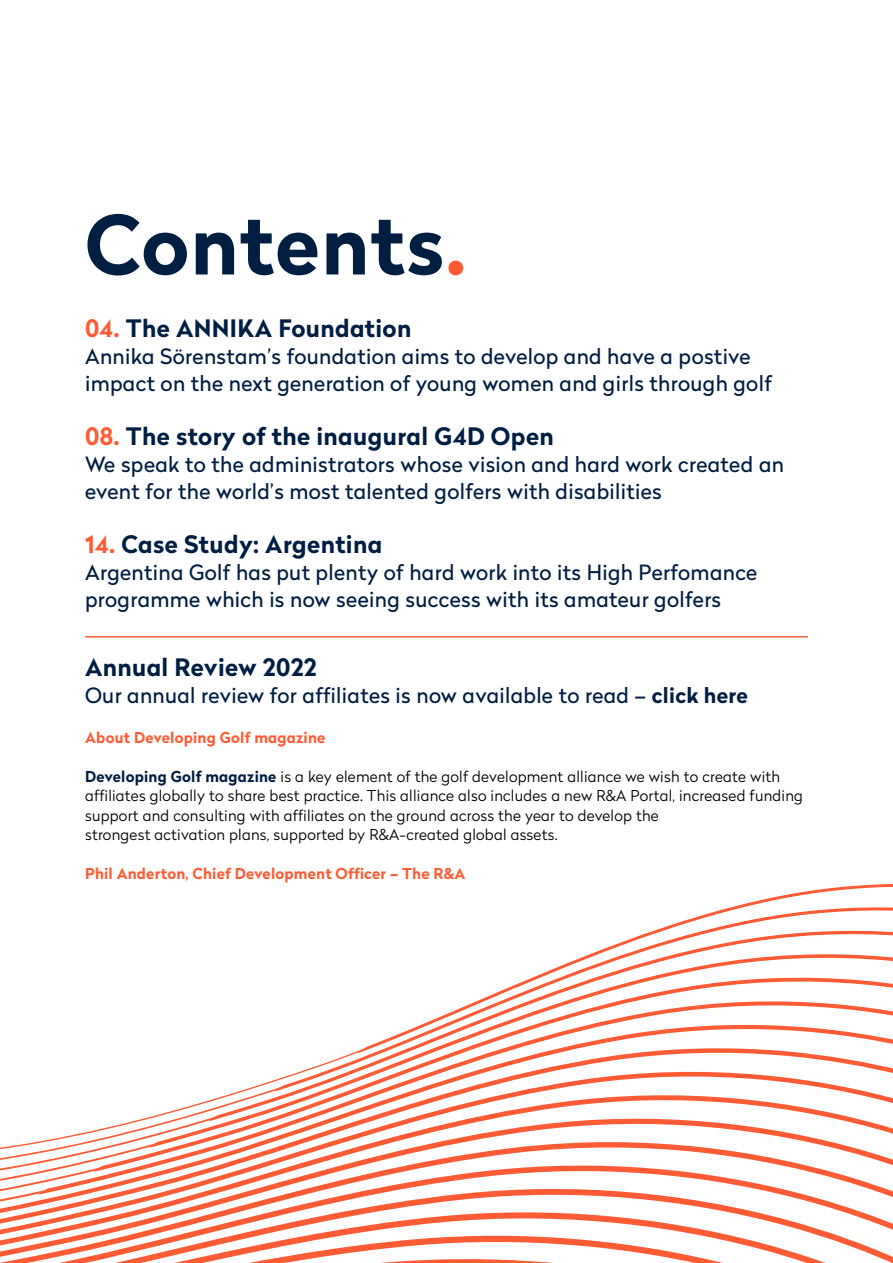
<style>
.page{position:relative;width:893px;height:1263px;background:#fff}
.page>*{position:absolute;margin:0;border:0;box-sizing:border-box;transform-origin:0 0}
.t1{font:700 81px "Radikal W03";letter-spacing:.015em;color:#001e42}
.t2{font:700 24px "Radikal W03";letter-spacing:.015em;color:#001e42}
.t3{font:21px/27px "Radikal W03";letter-spacing:.015em;color:#001e42}
.t4{font:300 15px/19.5px "Radikal W03";letter-spacing:.015em;color:#000}
.t5{font:700 15px "Radikal W03";letter-spacing:.015em;color:#ff5c36}
.s1{color:#ff5c36}
.s2{font-weight:700}
.s3{font-weight:700;color:#001e42}
</style>
<div class="page">
<svg style="left:0;top:884px;width:893px;height:379px"></svg>
<hr style="left:85px;top:636px;width:723px;height:1px;background:#ff5c36">
<h1 class="t1" style="left:85px;top:186px;width:383px">Contents<span class="s1">.</span></h1>
<p class="t2" style="left:85px;top:310px;width:328px"><span class="s1">04.</span> The ANNIKA Foundation</p>
<p class="t3" style="left:85px;top:342px;width:688px">Annika Sörenstam’s foundation aims to develop and have a postive impact on the next generation of young women and girls through golf</p>
<p class="t2" style="left:85px;top:418px;width:470px"><span class="s1">08.</span> The story of the inaugural G4D Open</p>
<p class="t3" style="left:85px;top:450px;width:700px">We speak to the administrators whose vision and hard work created an event for the world’s most talented golfers with disabilities</p>
<p class="t2" style="left:85px;top:526px;width:299px"><span class="s1">14.</span> Case Study: Argentina</p>
<p class="t3" style="left:85px;top:558px;width:674px">Argentina Golf has put plenty of hard work into its High Perfomance programme which is now seeing success with its amateur golfers</p>
<p class="t2" style="left:85px;top:650px;width:233px">Annual Review 2022</p>
<p class="t3" style="left:85px;top:681px;width:665px">Our annual review for affiliates is now available to read – <span class="s2">click here</span></p>
<p class="t5" style="left:85px;top:726px;width:242px">About Developing Golf magazine</p>
<p class="t4" style="left:85px;top:766px;width:719px"><span class="s3">Developing Golf magazine</span> is a key element of the golf development alliance we wish to create with affiliates globally to share best practice. This alliance also includes a new R&amp;A Portal, increased funding support and consulting with affiliates on the ground across the year to develop the<br>strongest activation plans, supported by R&amp;A-created global assets.</p>
<p class="t5" style="left:85px;top:863px;width:382px">Phil Anderton, Chief Development Officer – The R&amp;A</p>
</div>
